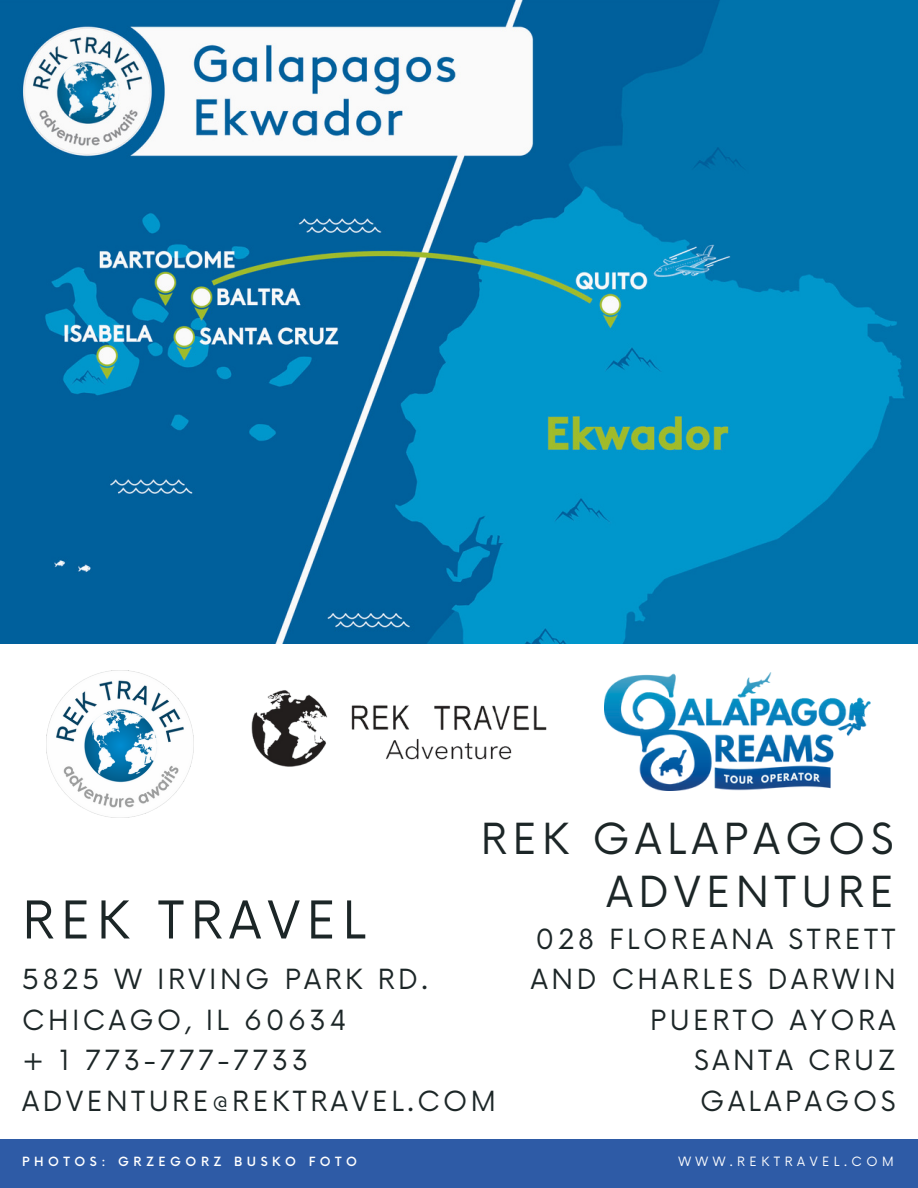
<style>
.page{position:relative;width:918px;height:1188px;background:#fff}
.page>*{position:absolute;margin:0;border:0;box-sizing:border-box;transform-origin:0 0}
.t1{font:50.7px "Now";letter-spacing:.13em;color:#1c2627}
.t2{font:41.7px/52.8px "Now";letter-spacing:.13em;color:#1c2627;text-align:right}
.t3{font:27px/40.5px "Now";letter-spacing:.13em;color:#1c2627;text-align:right}
.t4{font:500 12.45px "Now";letter-spacing:.36em;color:#fff}
.t5{font:12.45px "Now";letter-spacing:.36em;color:#fff}
</style>
<div class="page">
<div style="left:0;top:1139px;width:918px;height:49px;background:#2e5ba6"></div>
<img style="left:605px;top:672px;width:265px;height:118px">
<img style="left:46px;top:670px;width:147px;height:147px">
<img style="left:251px;top:690px;width:296px;height:77px">
<img style="left:0;top:0;width:918px;height:644px">
<h2 class="t2" style="left:481px;top:815px;width:414px">REK GALAPAGOS<br>ADVENTURE</h2>
<p class="t3" style="left:531px;top:920px;width:366px">028 FLOREANA STRETT<br>AND CHARLES DARWIN<br>PUERTO AYORA<br>SANTA CRUZ<br>GALAPAGOS</p>
<h1 class="t1" style="left:22px;top:892px;width:345px">REK TRAVEL</h1>
<p class="t3" style="left:22px;top:960px;width:475px;text-align:left">5825 W IRVING PARK RD.<br>CHICAGO, IL 60634<br>+ 1 773-777-7733<br>ADVENTURE@REKTRAVEL.COM</p>
<p class="t4" style="left:22px;top:1155px;width:336px">PHOTOS: GRZEGORZ BUSKO FOTO</p>
<p class="t5" style="left:678px;top:1154px;width:217px">WWW.REKTRAVEL.COM</p>
</div>
